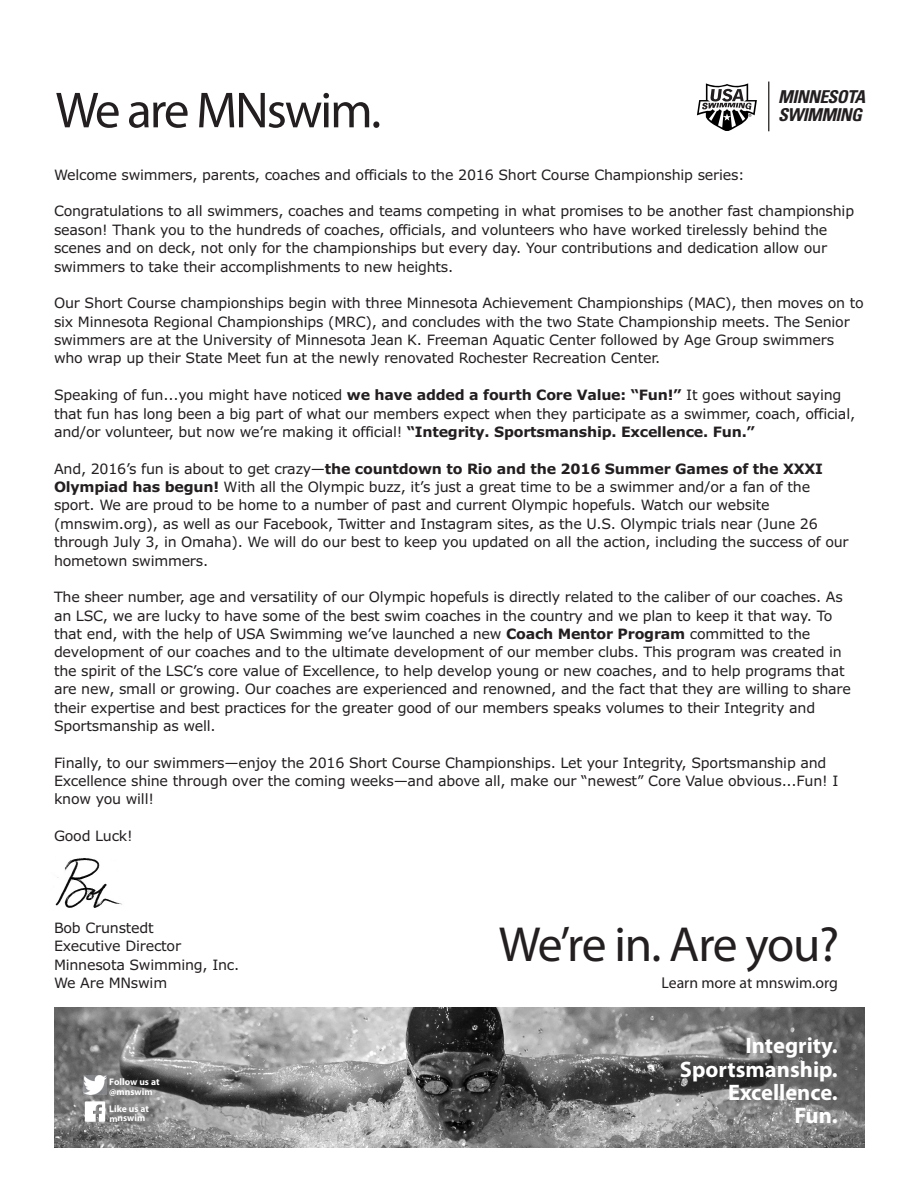
<style>
.page{position:relative;width:918px;height:1188px;background:#fff}
.page>*{position:absolute;margin:0;border:0;box-sizing:border-box;transform-origin:0 0}
.t1{font:51px "Myriad Pro";letter-spacing:-.04em;color:#231f20}
.t2{font:49.5px "Myriad Pro";letter-spacing:-.035em;color:#231f20}
.t3{font:700 22.5px/23.2px "Myriad Pro";color:#fff;text-align:right}
.t4{font:italic 700 condensed 17.7px/17.7px "Univers";color:#231f20}
.t5{font:15.75px "Myriad Pro";color:#231f20}
.t6{font:14.25px/18.5px "Verdana";letter-spacing:-.015em;color:#231f20}
.t7{font:700 9.6px/9.6px "Myriad Pro";color:#fff}
.s1{font-weight:700}
</style>
<div class="page">
<img style="left:54px;top:1008px;width:810px;height:140px">
<hr style="left:768px;top:82px;width:1px;height:49px;background:#231f20">
<svg style="left:697px;top:83px;width:60px;height:48px"></svg>
<svg style="left:85px;top:1101px;width:20px;height:21px"></svg>
<img style="left:84px;top:1076px;width:23px;height:18px">
<img style="left:55px;top:858px;width:67px;height:50px">
<h1 class="t1" style="left:55px;top:80px;width:327px">We are MNswim.</h1>
<p class="t4" style="left:778px;top:90px;width:89px">MINNESOTA<br>SWIMMING</p>
<p class="t6" style="left:54px;top:166px;width:692px">Welcome swimmers, parents, coaches and officials to the 2016 Short Course Championship series:</p>
<p class="t6" style="left:54px;top:203px;width:802px">Congratulations to all swimmers, coaches and teams competing in what promises to be another fast championship season! Thank you to the hundreds of coaches, officials, and volunteers who have worked tirelessly behind the scenes and on deck, not only for the championships but every day. Your contributions and dedication allow our swimmers to take their accomplishments to new heights.</p>
<p class="t6" style="left:54px;top:295px;width:811px">Our Short Course championships begin with three Minnesota Achievement Championships (MAC), then moves on to six Minnesota Regional Championships (MRC), and concludes with the two State Championship meets. The Senior swimmers are at the University of Minnesota Jean K. Freeman Aquatic Center followed by Age Group swimmers who wrap up their State Meet fun at the newly renovated Rochester Recreation Center.</p>
<p class="t6" style="left:54px;top:387px;width:803px">Speaking of fun...you might have noticed <span class="s1">we have added a fourth Core Value: “Fun!”</span> It goes without saying that fun has long been a big part of what our members expect when they participate as a swimmer, coach, official, and/or volunteer, but now we’re making it official! <span class="s1">“Integrity. Sportsmanship. Excellence. Fun.”</span></p>
<p class="t6" style="left:54px;top:460px;width:796px">And, 2016’s fun is about to get crazy—<span class="s1">the countdown to Rio and the 2016 Summer Games of the XXXI Olympiad has begun!</span> With all the Olympic buzz, it’s just a great time to be a swimmer and/or a fan of the sport. We are proud to be home to a number of past and current Olympic hopefuls. Watch our website (mnswim.org), as well as our Facebook, Twitter and Instagram sites, as the U.S. Olympic trials near (June 26 through July 3, in Omaha). We will do our best to keep you updated on all the action, including the success of our hometown swimmers.</p>
<p class="t6" style="left:54px;top:589px;width:799px">The sheer number, age and versatility of our Olympic hopefuls is directly related to the caliber of our coaches. As an LSC, we are lucky to have some of the best swim coaches in the country and we plan to keep it that way. To that end, with the help of USA Swimming we’ve launched a new <span class="s1">Coach Mentor Program</span> committed to the development of our coaches and to the ultimate development of our member clubs. This program was created in the spirit of the LSC’s core value of Excellence, to help develop young or new coaches, and to help programs that are new, small or growing. Our coaches are experienced and renowned, and the fact that they are willing to share their expertise and best practices for the greater good of our members speaks volumes to their Integrity and Sportsmanship as well.</p>
<p class="t6" style="left:54px;top:754px;width:786px">Finally, to our swimmers—enjoy the 2016 Short Course Championships. Let your Integrity, Sportsmanship and<br>Excellence shine through over the coming weeks—and above all, make our “newest” Core Value obvious...Fun! I know you will!</p>
<p class="t6" style="left:54px;top:828px;width:80px">Good Luck!</p>
<p class="t6" style="left:54px;top:920px;width:187px">Bob Crunstedt<br>Executive Director<br>Minnesota Swimming, Inc.<br>We Are MNswim</p>
<p class="t7" style="left:109px;top:1077px;width:52px">Follow us at @mnswim</p>
<p class="t7" style="left:109px;top:1104px;width:41px">Like us at mnswim</p>
<h2 class="t2" style="left:499px;top:915px;width:342px">We’re in. Are you?</h2>
<p class="t5" style="left:662px;top:974px;width:178px">Learn more at mnswim.org</p>
<h3 class="t3" style="left:680px;top:1034px;width:159px">Integrity.<br>Sportsmanship.<br>Excellence.<br>Fun.</h3>
</div>
